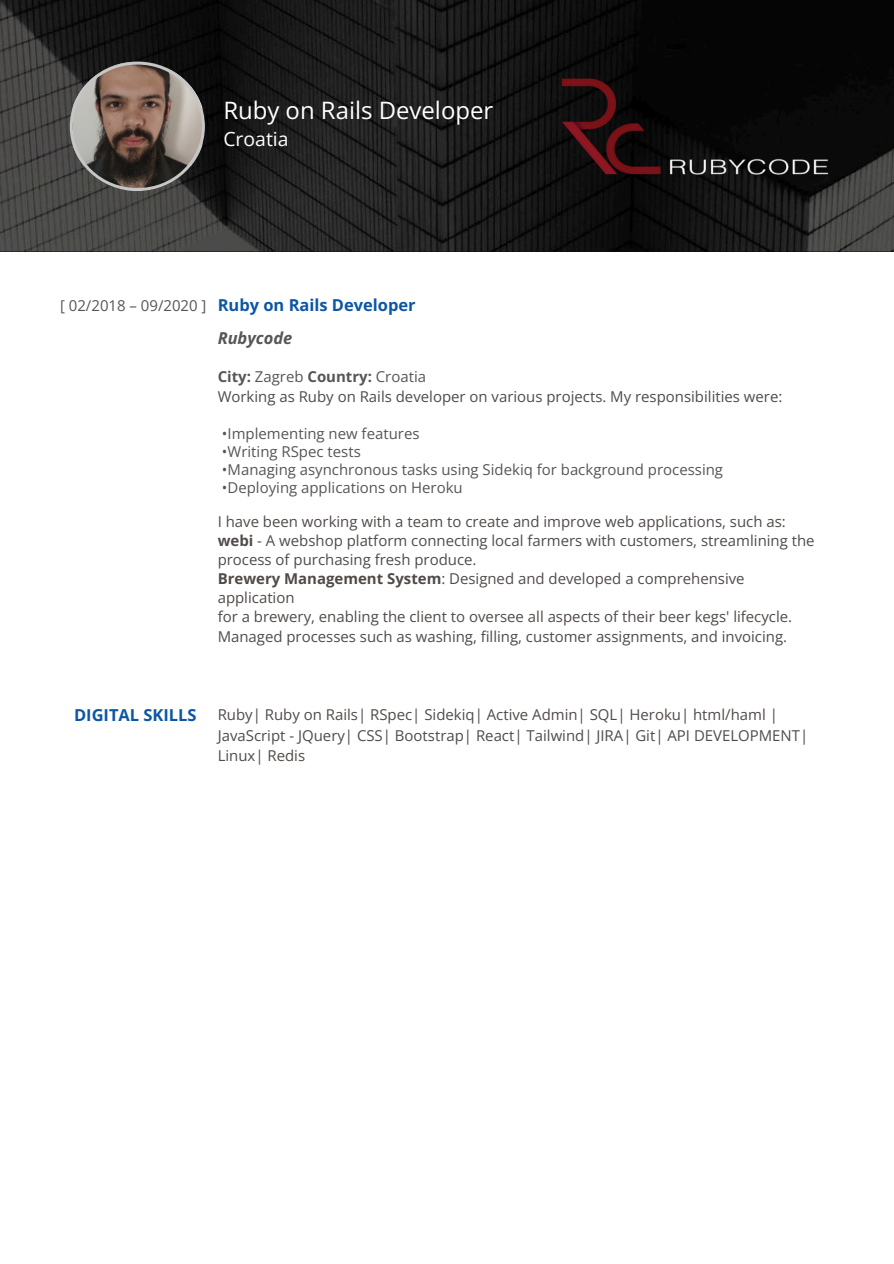
<style>
.page{position:relative;width:894px;height:1264px;background:#fff}
.page>*{position:absolute;margin:0;border:0;box-sizing:border-box;transform-origin:0 0}
.t1{font:24px "Open Sans";color:#fff}
.t2{font:19.5px "Open Sans";color:#fff}
.t3{font:700 16.5px/32.7px "Open Sans";color:#0c56a5}
.t4{font:15px/20.2px "Open Sans";color:#504b48}
.t5{font:15px "Open Sans";color:#565656}
.t6{font:700 15px "Open Sans";color:#565656}
.s1{font-style:italic;color:#565656}
.s2{font-weight:400}
.s3{font-weight:700}
</style>
<div class="page">
<img style="left:0;top:0;width:893px;height:251px">
<svg style="left:70px;top:62px;width:135px;height:129px;background:#6f635c"></svg>
<img style="left:550px;top:74px;width:287px;height:104px">
<h2 class="t1" style="left:223px;top:93px;width:271px">Ruby on Rails Developer</h2>
<h2 class="t2" style="left:223px;top:125px;width:67px">Croatia</h2>
<p class="t5" style="left:60px;top:295px;width:148px">[ 02/2018 – 09/2020 ]</p>
<p class="t3" style="left:218px;top:288px;width:199px">Ruby on Rails Developer<br><span class="s1">Rubycode</span></p>
<p class="t6" style="left:218px;top:366px;width:210px">City: <span class="s2">Zagreb</span> Country: <span class="s2">Croatia</span></p>
<p class="t4" style="left:218px;top:386px;width:566px">Working as Ruby on Rails developer on various projects. My responsibilities were:</p>
<h1 class="t5" style="left:222px;top:423px;width:199px">•Implementing new features</h1>
<h1 class="t5" style="left:222px;top:441px;width:140px">•Writing RSpec tests</h1>
<h1 class="t5" style="left:222px;top:459px;width:502px">•Managing asynchronous tasks using Sidekiq for background processing</h1>
<h1 class="t5" style="left:222px;top:477px;width:242px">•Deploying applications on Heroku</h1>
<p class="t4" style="left:218px;top:511px;width:569px">I have been working with a team to create and improve web applications, such as:</p>
<p class="t4" style="left:218px;top:530px;width:598px"><span class="s3">webi</span> - A webshop platform connecting local farmers with customers, streamlining the</p>
<h3 class="t4" style="left:218px;top:549px;width:260px">process of purchasing fresh produce.</h3>
<p class="t4" style="left:218px;top:569px;width:528px;line-height:19.2px"><span class="s3">Brewery Management System</span>: Designed and developed a comprehensive application</p>
<p class="t4" style="left:218px;top:606px;width:576px">for a brewery, enabling the client to oversee all aspects of their beer kegs' lifecycle.</p>
<p class="t4" style="left:218px;top:625px;width:570px">Managed processes such as washing, filling, customer assignments, and invoicing.</p>
<p class="t3" style="left:74px;top:698px;width:124px">DIGITAL SKILLS</p>
<p class="t4" style="left:218px;top:704px;width:592px">Ruby| Ruby on Rails| RSpec| Sidekiq| Active Admin| SQL| Heroku| html/haml |<br>JavaScript - JQuery| CSS| Bootstrap| React| Tailwind| JIRA| Git| API DEVELOPMENT|<br>Linux| Redis</p>
</div>
